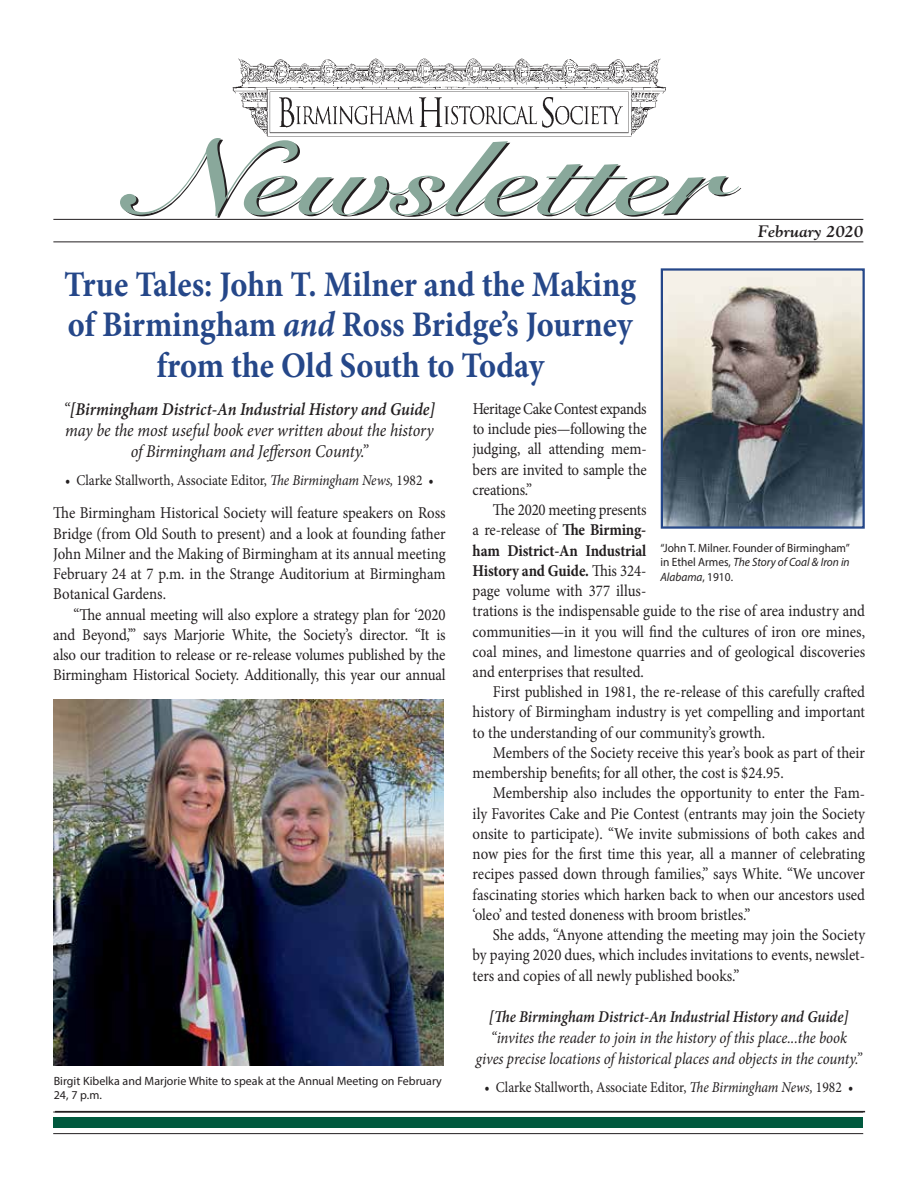
<style>
.page{position:relative;width:918px;height:1188px;background:#fff}
.page>*{position:absolute;margin:0;border:0;box-sizing:border-box;transform-origin:0 0}
.t1{font:700 108px "Snell BT";letter-spacing:-.01em;color:#231f20;scale:1.3 1}
.t2{font:700 36px/40.5px "Minion Pro";color:#254789;text-align:center;scale:.9 1}
.t3{font:italic 18px/21px "Minion Pro";letter-spacing:-.005em;color:#231f20;text-align:center;scale:.9 1}
.t4{font:16.5px/20.2px "Minion Pro";letter-spacing:-.005em;color:#231f20;text-align:justify;scale:.9 1}
.t5{font:italic 16.5px/21px "Minion Pro";letter-spacing:-.01em;color:#231f20;text-align:center;scale:.9 1}
.t6{font:italic 600 16.5px "Minion Pro";letter-spacing:-.005em;color:#231f20;scale:.9 1}
.t7{font:italic 700 16.5px "Goudy";color:#231f20}
.t8{font:15px "Minion Pro";color:#231f20;scale:.9 1}
.t9{font:12px/14.4px "Myriad Pro";color:#231f20;text-align:justify;scale:.95 1}
.t10{font:12px/14.4px "Myriad Pro";color:#231f20}
.s1{font-style:italic}
.s2{font-weight:600}
.s3{font-weight:700}
</style>
<div class="page">
<img style="left:232px;top:58px;width:434px;height:79px">
<hr style="left:53px;top:219px;width:810px;height:1px;background:#231f20">
<hr style="left:53px;top:242px;width:810px;height:1px;background:#231f20">
<div style="left:53px;top:1117px;width:810px;height:11px;background:#00593e"></div>
<hr style="left:53px;top:1112px;width:810px;height:1px;background:#231f20">
<hr style="left:53px;top:1133px;width:810px;height:1px;background:#231f20">
<hr style="left:55px;top:1111px;width:810px;height:1px;background:#231f20">
<img style="left:664px;top:271px;width:198px;height:255px">
<div style="left:661px;top:268px;width:204px;height:261px;border:2px solid #254789"></div>
<img style="left:53px;top:700px;width:391px;height:365px">
<h1 class="t1" style="left:159px;top:113px;width:467px">Newsletter</h1>
<h2 class="t2" style="left:64px;top:263px;width:637px">True Tales: John T. Milner and the Making of Birmingham <span class="s1">and</span> Ross Bridge’s Journey from the Old South to Today</h2>
<p class="t7" style="left:758px;top:221px;width:106px">February 2020</p>
<p class="t3" style="left:64px;top:399px;width:415px">“<span class="s2">[Birmingham District-An Industrial History and Guide] </span>may be the most useful book ever written about the history of Birmingham and Jefferson County.”</p>
<p class="t8" style="left:65px;top:470px;width:411px">• Clarke Stallworth, Associate Editor, <span class="s1">The Birmingham News,</span> 1982 •</p>
<p class="t4" style="left:53px;top:503px;width:438px">The Birmingham Historical Society will feature speakers on Ross Bridge (from Old South to present) and a look at founding father John Milner and the Making of Birmingham at its annual meeting February 24 at 7 p.m. in the Strange Auditorium at Birmingham Botanical Gardens.</p>
<p class="t4" style="left:53px;top:604px;width:438px;text-indent:20px">“The annual meeting will also explore a strategy plan for ‘2020 and Beyond,’” says Marjorie White, the Society’s director. “It is also our tradition to release or re-release volumes published by the Birmingham Historical Society. Additionally, this year our annual</p>
<p class="t10" style="left:54px;top:1073px;width:390px">Birgit Kibelka and Marjorie White to speak at the Annual Meeting on February<br>24, 7 p.m.</p>
<p class="t4" style="left:473px;top:398px;width:195px">Heritage Cake Contest expands to include pies—following the judging, all attending mem&shy;bers are invited to sample the creations.”</p>
<p class="t4" style="left:473px;top:500px;width:438px;text-align:left;text-indent:20px">The 2020 meeting presents<br>a re-release of <span class="s3">The Birming-<br>ham District-An Industrial<br>History and Guide.</span> This 324-<br>page volume with 377 illus-<br>trations is the indispensable guide to the rise of area industry and communities—in it you will find the cultures of iron ore mines, coal mines, and limestone quarries and of geological discoveries and enterprises that resulted.</p>
<p class="t4" style="left:473px;top:682px;width:438px;text-indent:20px">First published in 1981, the re-release of this carefully crafted history of Birmingham industry is yet compelling and important to the understanding of our community’s growth.</p>
<p class="t4" style="left:473px;top:743px;width:438px;text-indent:20px">Members of the Society receive this year’s book as part of their membership benefits; for all other, the cost is $24.95.</p>
<p class="t4" style="left:473px;top:783px;width:438px;text-indent:20px">Membership also includes the opportunity to enter the Fam&shy;ily Favorites Cake and Pie Contest (entrants may join the Society onsite to participate). “We invite submissions of both cakes and now pies for the first time this year, all a manner of celebrating recipes passed down through families,” says White. “We uncover fascinating stories which harken back to when our ancestors used ‘oleo’ and tested doneness with broom bristles.”</p>
<p class="t4" style="left:473px;top:925px;width:438px;text-indent:20px">She adds, “Anyone attending the meeting may join the Society by paying 2020 dues, which includes invitations to events, newslet&shy;ters and copies of all newly published books.”</p>
<p class="t6" style="left:489px;top:1005px;width:401px">[The Birmingham District-An Industrial History and Guide]</p>
<p class="t5" style="left:476px;top:1027px;width:430px">“invites the reader to join in the history of this place...the book gives precise locations of historical places and objects in the county.”</p>
<p class="t8" style="left:484px;top:1077px;width:411px">• Clarke Stallworth, Associate Editor, <span class="s1">The Birmingham News,</span> 1982 •</p>
<p class="t9" style="left:660px;top:541px;width:201px">“John T. Milner. Founder of Birmingham” in Ethel Armes, <span class="s1">The Story of Coal &amp; Iron in Alabama</span>, 1910.</p>
</div>
